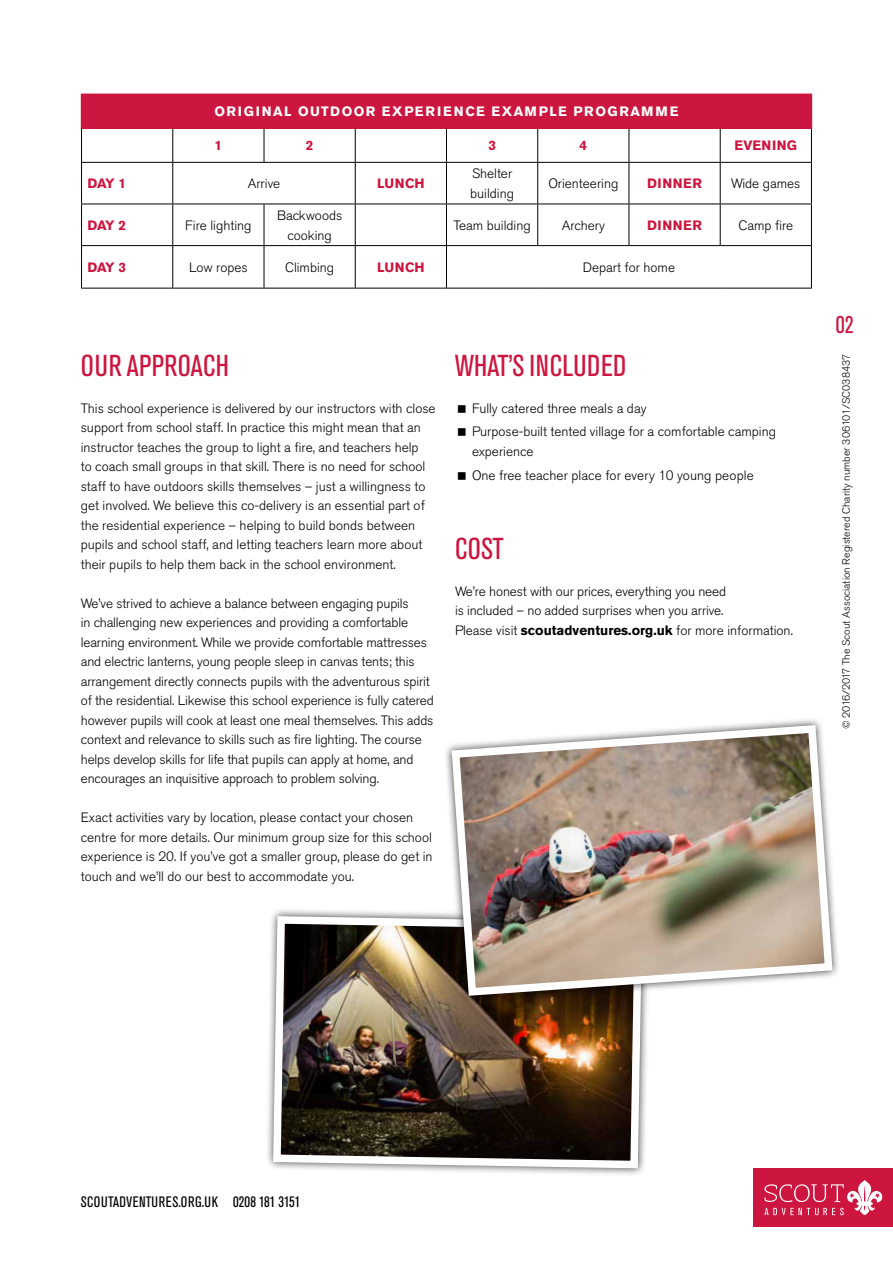
<style>
.page{position:relative;width:893px;height:1263px;background:#fff}
.page>*{position:absolute;margin:0;border:0;box-sizing:border-box;transform-origin:0 0}
.t1{font:condensed 30px "Akzidenz Grotesk Pro";letter-spacing:.005em;color:#cd163f}
.t2{font:condensed 24px "Akzidenz Grotesk Pro";color:#cd163f}
.t3{font:condensed 15px "Akzidenz Grotesk Pro";letter-spacing:.03em;color:#000}
.t4{font:300 13.5px/19.5px "Akzidenz Grotesk Pro";color:#000}
.t5{font:700 13.5px "Akzidenz Grotesk Pro";letter-spacing:.03em;color:#cd163f}
.t6{font:700 13.5px "Akzidenz Grotesk Pro";letter-spacing:.11em;color:#fff}
.t7{font:300 10.5px "Akzidenz Grotesk Pro";color:#000}
.s1{font-weight:700}
</style>
<div class="page">
<div style="left:754px;top:1168px;width:139px;height:59px;background:#cd163f"></div>
<svg style="left:764px;top:1180px;width:119px;height:35px"></svg>
<div style="left:82px;top:94px;width:729px;height:34px;background:#cd163f"></div>
<hr style="left:81px;top:94px;width:92px;height:1px;background:#cd163f">
<hr style="left:81px;top:95px;width:1px;height:33px;background:#cd163f">
<hr style="left:720px;top:94px;width:92px;height:1px;background:#cd163f">
<hr style="left:811px;top:95px;width:1px;height:33px;background:#cd163f">
<hr style="left:81px;top:128px;width:92px;height:1px;background:#cd163f">
<hr style="left:173px;top:128px;width:91px;height:1px;background:#cd163f">
<hr style="left:264px;top:128px;width:91px;height:1px;background:#cd163f">
<hr style="left:355px;top:128px;width:91px;height:1px;background:#cd163f">
<hr style="left:446px;top:128px;width:92px;height:1px;background:#cd163f">
<hr style="left:538px;top:128px;width:91px;height:1px;background:#cd163f">
<hr style="left:629px;top:128px;width:91px;height:1px;background:#cd163f">
<hr style="left:720px;top:128px;width:92px;height:1px;background:#cd163f">
<hr style="left:81px;top:129px;width:1px;height:33px;background:#000">
<hr style="left:172px;top:129px;width:1px;height:33px;background:#000">
<hr style="left:264px;top:129px;width:1px;height:33px;background:#000">
<hr style="left:355px;top:129px;width:1px;height:33px;background:#000">
<hr style="left:446px;top:129px;width:1px;height:33px;background:#000">
<hr style="left:537px;top:129px;width:1px;height:33px;background:#000">
<hr style="left:629px;top:129px;width:1px;height:33px;background:#000">
<hr style="left:720px;top:129px;width:1px;height:33px;background:#000">
<hr style="left:811px;top:129px;width:1px;height:33px;background:#000">
<hr style="left:81px;top:162px;width:92px;height:1px;background:#000">
<hr style="left:81px;top:163px;width:1px;height:41px;background:#000">
<hr style="left:173px;top:162px;width:91px;height:1px;background:#000">
<hr style="left:172px;top:163px;width:1px;height:41px;background:#000">
<hr style="left:264px;top:162px;width:91px;height:1px;background:#000">
<hr style="left:355px;top:162px;width:91px;height:1px;background:#000">
<hr style="left:355px;top:163px;width:1px;height:41px;background:#000">
<hr style="left:446px;top:162px;width:92px;height:1px;background:#000">
<hr style="left:446px;top:163px;width:1px;height:41px;background:#000">
<hr style="left:538px;top:162px;width:91px;height:1px;background:#000">
<hr style="left:537px;top:163px;width:1px;height:41px;background:#000">
<hr style="left:629px;top:162px;width:91px;height:1px;background:#000">
<hr style="left:629px;top:163px;width:1px;height:41px;background:#000">
<hr style="left:720px;top:162px;width:92px;height:1px;background:#000">
<hr style="left:720px;top:163px;width:1px;height:41px;background:#000">
<hr style="left:811px;top:163px;width:1px;height:41px;background:#000">
<hr style="left:81px;top:204px;width:92px;height:1px;background:#000">
<hr style="left:81px;top:204px;width:1px;height:41px;background:#000">
<hr style="left:173px;top:204px;width:91px;height:1px;background:#000">
<hr style="left:172px;top:204px;width:1px;height:41px;background:#000">
<hr style="left:264px;top:204px;width:91px;height:1px;background:#000">
<hr style="left:264px;top:204px;width:1px;height:41px;background:#000">
<hr style="left:355px;top:204px;width:91px;height:1px;background:#000">
<hr style="left:355px;top:204px;width:1px;height:41px;background:#000">
<hr style="left:446px;top:204px;width:92px;height:1px;background:#000">
<hr style="left:446px;top:204px;width:1px;height:41px;background:#000">
<hr style="left:538px;top:204px;width:91px;height:1px;background:#000">
<hr style="left:537px;top:204px;width:1px;height:41px;background:#000">
<hr style="left:629px;top:204px;width:91px;height:1px;background:#000">
<hr style="left:629px;top:204px;width:1px;height:41px;background:#000">
<hr style="left:720px;top:204px;width:92px;height:1px;background:#000">
<hr style="left:720px;top:204px;width:1px;height:41px;background:#000">
<hr style="left:811px;top:204px;width:1px;height:41px;background:#000">
<hr style="left:81px;top:245px;width:92px;height:1px;background:#000">
<hr style="left:81px;top:246px;width:1px;height:42px;background:#000">
<hr style="left:173px;top:245px;width:91px;height:1px;background:#000">
<hr style="left:172px;top:246px;width:1px;height:42px;background:#000">
<hr style="left:264px;top:245px;width:91px;height:1px;background:#000">
<hr style="left:264px;top:246px;width:1px;height:42px;background:#000">
<hr style="left:355px;top:245px;width:91px;height:1px;background:#000">
<hr style="left:355px;top:246px;width:1px;height:42px;background:#000">
<hr style="left:446px;top:245px;width:92px;height:1px;background:#000">
<hr style="left:446px;top:246px;width:1px;height:42px;background:#000">
<hr style="left:538px;top:245px;width:91px;height:1px;background:#000">
<hr style="left:629px;top:245px;width:91px;height:1px;background:#000">
<hr style="left:720px;top:245px;width:92px;height:1px;background:#000">
<hr style="left:811px;top:246px;width:1px;height:42px;background:#000">
<hr style="left:81px;top:288px;width:92px;height:1px;background:#000">
<hr style="left:173px;top:288px;width:91px;height:1px;background:#000">
<hr style="left:264px;top:288px;width:91px;height:1px;background:#000">
<hr style="left:355px;top:288px;width:91px;height:1px;background:#000">
<hr style="left:446px;top:288px;width:92px;height:1px;background:#000">
<hr style="left:538px;top:288px;width:91px;height:1px;background:#000">
<hr style="left:629px;top:288px;width:91px;height:1px;background:#000">
<hr style="left:720px;top:288px;width:92px;height:1px;background:#000">
<div style="left:265px;top:908px;width:386px;height:269px;background:#000;opacity:.75"></div>
<img style="left:269px;top:912px;width:377px;height:260px">
<div style="left:444px;top:717px;width:396px;height:287px;background:#000;opacity:.75"></div>
<img style="left:448px;top:721px;width:389px;height:279px">
<p class="t6" style="left:214px;top:103px;width:466px">ORIGINAL OUTDOOR EXPERIENCE EXAMPLE PROGRAMME</p>
<p class="t5" style="left:215px;top:137px;width:9px">1</p>
<p class="t5" style="left:306px;top:137px;width:9px">2</p>
<p class="t5" style="left:488px;top:137px;width:9px">3</p>
<p class="t5" style="left:580px;top:137px;width:9px">4</p>
<p class="t5" style="left:735px;top:137px;width:64px">EVENING</p>
<p class="t5" style="left:88px;top:175px;width:40px">DAY 1</p>
<p class="t4" style="left:248px;top:174px;width:34px">Arrive</p>
<p class="t5" style="left:377px;top:175px;width:49px">LUNCH</p>
<p class="t4" style="left:470px;top:164px;width:45px">Shelter building</p>
<p class="t4" style="left:548px;top:174px;width:72px">Orienteering</p>
<p class="t5" style="left:647px;top:175px;width:56px">DINNER</p>
<p class="t4" style="left:731px;top:174px;width:71px">Wide games</p>
<p class="t5" style="left:88px;top:216px;width:40px">DAY 2</p>
<p class="t4" style="left:185px;top:215px;width:68px">Fire lighting</p>
<p class="t4" style="left:277px;top:206px;width:67px;text-align:center">Backwoods cooking</p>
<p class="t4" style="left:453px;top:215px;width:79px">Team building</p>
<p class="t4" style="left:562px;top:215px;width:45px">Archery</p>
<p class="t5" style="left:647px;top:216px;width:56px">DINNER</p>
<p class="t4" style="left:738px;top:215px;width:56px">Camp fire</p>
<p class="t5" style="left:88px;top:258px;width:40px">DAY 3</p>
<p class="t4" style="left:189px;top:257px;width:60px">Low ropes</p>
<p class="t4" style="left:285px;top:257px;width:51px">Climbing</p>
<p class="t5" style="left:377px;top:258px;width:49px">LUNCH</p>
<p class="t4" style="left:583px;top:257px;width:94px">Depart for home</p>
<h1 class="t1" style="left:81px;top:346px;width:149px">OUR APPROACH</h1>
<p class="t4" style="left:81px;top:398px;width:356px">This school experience is delivered by our instructors with close support from school staff. In practice this might mean that an instructor teaches the group to light a fire, and teachers help<br>to coach small groups in that skill. There is no need for school staff to have outdoors skills themselves – just a willingness to get involved. We believe this co-delivery is an essential part of the residential experience – helping to build bonds between pupils and school staff, and letting teachers learn more about their pupils to help them back in the school environment.</p>
<p class="t4" style="left:81px;top:593px;width:355px">We’ve strived to achieve a balance between engaging pupils<br>in challenging new experiences and providing a comfortable learning environment. While we provide comfortable mattresses and electric lanterns, young people sleep in canvas tents; this arrangement directly connects pupils with the adventurous spirit of the residential. Likewise this school experience is fully catered however pupils will cook at least one meal themselves. This adds context and relevance to skills such as fire lighting. The course helps develop skills for life that pupils can apply at home, and encourages an inquisitive approach to problem solving.</p>
<p class="t4" style="left:81px;top:808px;width:353px">Exact activities vary by location, please contact your chosen centre for more details. Our minimum group size for this school experience is 20. If you’ve got a smaller group, please do get in touch and we’ll do our best to accommodate you.</p>
<h1 class="t1" style="left:455px;top:346px;width:173px">WHAT’S INCLUDED</h1>
<p class="t4" style="left:472px;top:396px;width:306px;line-height:23.7px">Fully catered three meals a day<br>Purpose-built tented village for a comfortable camping</p>
<p class="t4" style="left:472px;top:439px;width:283px;line-height:23.7px">experience<br>One free teacher place for every 10 young people</p>
<h1 class="t1" style="left:455px;top:529px;width:50px">COST</h1>
<p class="t4" style="left:455px;top:581px;width:339px">We’re honest with our prices, everything you need<br>is included – no added surprises when you arrive.<br>Please visit <span class="s1">scoutadventures.org.uk</span> for more information.</p>
<h2 class="t2" style="left:836px;top:309px;width:19px">02</h2>
<p class="t7" style="left:839px;top:729px;width:377px;rotate:-90deg">© 2016/2017 The Scout Association Registered Charity number 306101/SC038437</p>
<p class="t3" style="left:81px;top:1192px;width:221px">SCOUTADVENTURES.ORG.UK 0208 181 3151</p>
</div>
